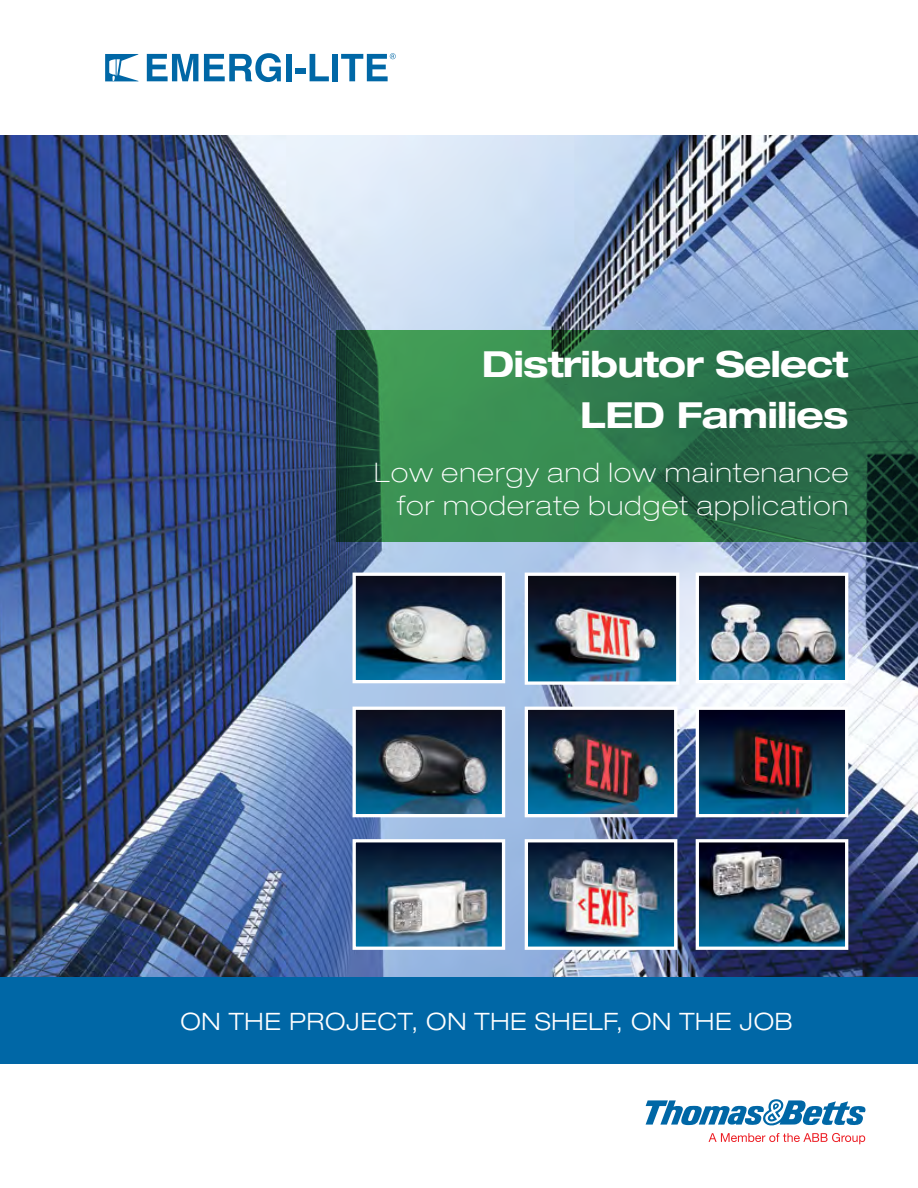
<style>
.page{position:relative;width:918px;height:1188px;background:#fff}
.page>*{position:absolute;margin:0;border:0;box-sizing:border-box;transform-origin:0 0}
.t1{font:700 expanded 36px/51px "Helvetica Neue LT Std";letter-spacing:-.025em;color:#fff;text-align:right}
.t2{font:100 expanded 27px/32.4px "Helvetica Neue LT Std";letter-spacing:.05em;color:#fff;text-align:right}
.t3{font:300 expanded 24px "Helvetica Neue LT Std";letter-spacing:.03em;color:#fff}
</style>
<div class="page">
<svg style="left:709px;top:1133px;width:156px;height:11px"></svg>
<svg style="left:646px;top:1099px;width:220px;height:27px"></svg>
<img style="left:0;top:135px;width:918px;height:843px">
<div style="left:0;top:978px;width:918px;height:86px;background:#0067a6"></div>
<svg style="left:105px;top:54px;width:33px;height:27px"></svg>
<svg style="left:147px;top:54px;width:51px;height:27px"></svg>
<svg style="left:204px;top:53px;width:77px;height:29px"></svg>
<div style="left:286px;top:54px;width:6px;height:27px;background:#0067a6"></div>
<div style="left:295px;top:68px;width:11px;height:5px;background:#0067a6"></div>
<svg style="left:310px;top:54px;width:19px;height:27px"></svg>
<div style="left:332px;top:54px;width:6px;height:27px;background:#0067a6"></div>
<svg style="left:341px;top:53px;width:55px;height:28px"></svg>
<svg style="left:336px;top:330px;width:582px;height:212px;background:#2d7549"></svg>
<img style="left:529px;top:711px;width:144px;height:102px">
<div style="left:525px;top:707px;width:152px;height:110px;border:3px solid #fff"></div>
<img style="left:357px;top:577px;width:144px;height:102px">
<div style="left:353px;top:573px;width:152px;height:110px;border:3px solid #fff"></div>
<img style="left:357px;top:711px;width:144px;height:102px">
<div style="left:353px;top:707px;width:152px;height:110px;border:3px solid #fff"></div>
<img style="left:357px;top:843px;width:144px;height:103px">
<div style="left:353px;top:839px;width:152px;height:111px;border:3px solid #fff"></div>
<img style="left:700px;top:577px;width:144px;height:102px">
<div style="left:696px;top:573px;width:152px;height:110px;border:3px solid #fff"></div>
<img style="left:700px;top:711px;width:144px;height:102px">
<div style="left:696px;top:707px;width:152px;height:110px;border:3px solid #fff"></div>
<img style="left:529px;top:843px;width:144px;height:103px">
<div style="left:525px;top:839px;width:152px;height:111px;border:3px solid #fff"></div>
<img style="left:700px;top:843px;width:144px;height:103px">
<div style="left:696px;top:839px;width:152px;height:111px;border:3px solid #fff"></div>
<img style="left:529px;top:577px;width:146px;height:104px">
<div style="left:525px;top:573px;width:154px;height:112px;border:3px solid #fff"></div>
<h1 class="t1" style="left:482px;top:338px;width:368px">Distributor Select<br>LED Families</h1>
<p class="t2" style="left:374px;top:456px;width:476px">Low energy and low maintenance for moderate budget application</p>
<p class="t3" style="left:180px;top:1007px;width:614px">ON THE PROJECT, ON THE SHELF, ON THE JOB</p>
</div>
